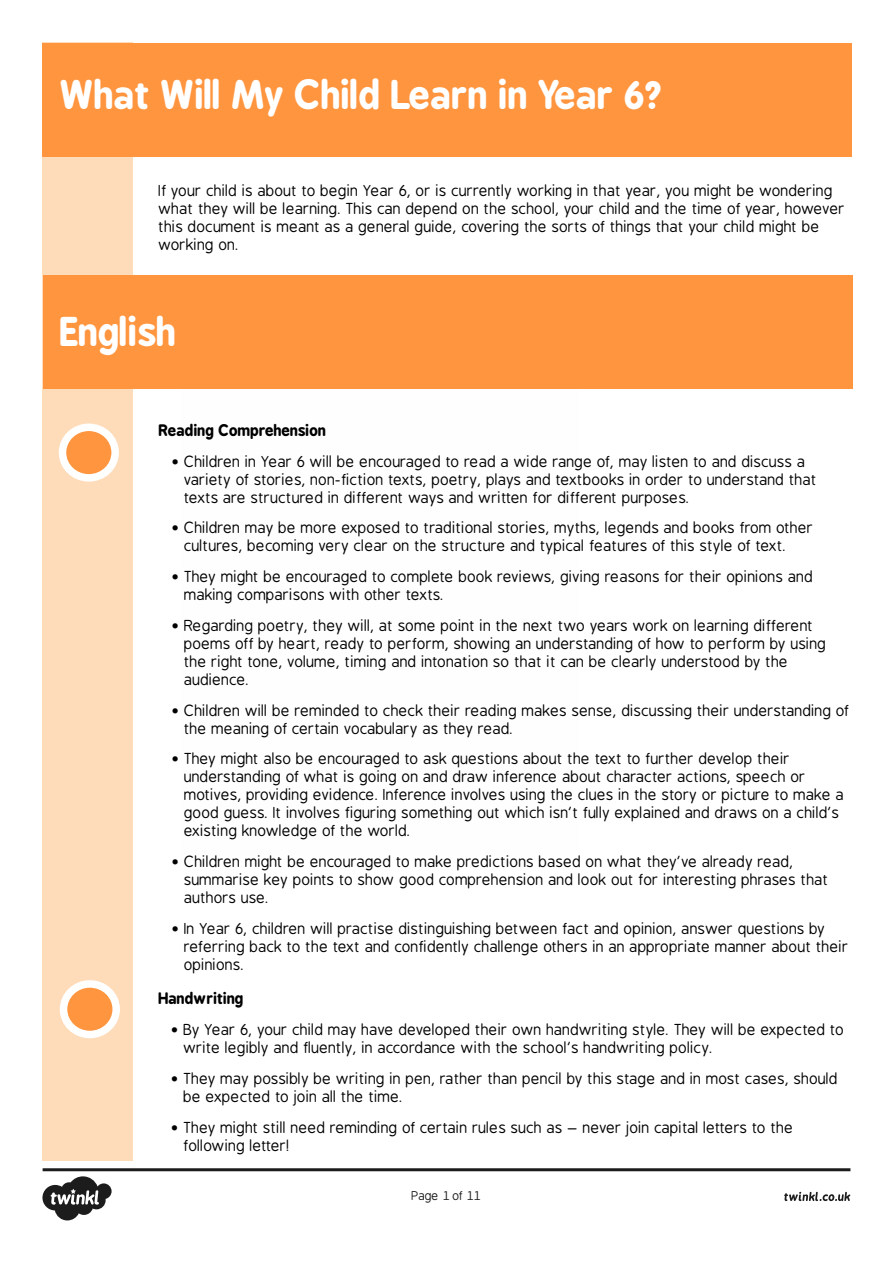
<style>
.page{position:relative;width:893px;height:1263px;background:#fff}
.page>*{position:absolute;margin:0;border:0;box-sizing:border-box;transform-origin:0 0}
.t1{font:700 37.5px "B Preplay";color:#fff}
.t2{font:15px/18px "B Preplay";color:#000}
.t3{font:700 15px "B Preplay";color:#000}
.t4{font:12px "B Preplay";letter-spacing:-.025em;color:#1c1c1c}
</style>
<div class="page">
<div style="left:181px;top:319px;width:398px;height:536px;background:#fbfbfb"></div>
<svg style="left:42px;top:1168px;width:808px;height:52px"></svg>
<div style="left:43px;top:43px;width:90px;height:1118px;background:#ffdcb9"></div>
<div style="left:43px;top:43px;width:809px;height:113px;background:#ff953f"></div>
<div style="left:43px;top:275px;width:810px;height:114px;background:#ff953f"></div>
<div style="left:62px;top:427px;width:53px;height:51px;background:#ff953f;border-radius:50%"></div>
<div style="left:59px;top:423px;width:60px;height:59px;border:8px solid #fff;border-radius:50%"></div>
<div style="left:64px;top:984px;width:52px;height:50px;background:#ff953f;border-radius:50%"></div>
<div style="left:60px;top:980px;width:60px;height:58px;border:8px solid #fff;border-radius:50%"></div>
<h1 class="t1" style="left:60px;top:72px;width:605px">What Will My Child Learn in Year 6?</h1>
<p class="t2" style="left:159px;top:182px;width:688px">If your child is about to begin Year 6, or is currently working in that year, you might be wondering what they will be learning. This can depend on the school, your child and the time of year, however this document is meant as a general guide, covering the sorts of things that your child might be working on.</p>
<h1 class="t1" style="left:60px;top:309px;width:117px">English</h1>
<p class="t3" style="left:159px;top:421px;width:169px">Reading Comprehension</p>
<p class="t2" style="left:184px;top:453px;width:634px;text-indent:-13px">• Children in Year 6 will be encouraged to read a wide range of, may listen to and discuss a variety of stories, non-fiction texts, poetry, plays and textbooks in order to understand that texts are structured in different ways and written for different purposes.</p>
<p class="t2" style="left:184px;top:519px;width:631px;text-indent:-13px">• Children may be more exposed to traditional stories, myths, legends and books from other cultures, becoming very clear on the structure and typical features of this style of text.</p>
<p class="t2" style="left:184px;top:568px;width:630px;text-indent:-13px">• They might be encouraged to complete book reviews, giving reasons for their opinions and making comparisons with other texts.</p>
<p class="t2" style="left:184px;top:617px;width:644px;text-indent:-13px">• Regarding poetry, they will, at some point in the next two years work on learning different poems off by heart, ready to perform, showing an understanding of how to perform by using the right tone, volume, timing and intonation so that it can be clearly understood by the audience.</p>
<p class="t2" style="left:184px;top:702px;width:667px;text-indent:-13px">• Children will be reminded to check their reading makes sense, discussing their understanding of the meaning of certain vocabulary as they read.</p>
<p class="t2" style="left:184px;top:750px;width:662px;text-indent:-13px">• They might also be encouraged to ask questions about the text to further develop their understanding of what is going on and draw inference about character actions, speech or motives, providing evidence. Inference involves using the clues in the story or picture to make a good guess. It involves figuring something out which isn’t fully explained and draws on a child’s existing knowledge of the world.</p>
<p class="t2" style="left:184px;top:853px;width:646px;text-indent:-13px">• Children might be encouraged to make predictions based on what they’ve already read, summarise key points to show good comprehension and look out for interesting phrases that authors use.</p>
<p class="t2" style="left:184px;top:920px;width:666px;text-indent:-13px">• In Year 6, children will practise distinguishing between fact and opinion, answer questions by referring back to the text and confidently challenge others in an appropriate manner about their opinions.</p>
<p class="t3" style="left:158px;top:990px;width:87px">Handwriting</p>
<p class="t2" style="left:184px;top:1021px;width:662px;text-indent:-13px">• By Year 6, your child may have developed their own handwriting style. They will be expected to write legibly and fluently, in accordance with the school’s handwriting policy.</p>
<p class="t2" style="left:184px;top:1070px;width:656px;text-indent:-13px">• They may possibly be writing in pen, rather than pencil by this stage and in most cases, should be expected to join all the time.</p>
<p class="t2" style="left:184px;top:1119px;width:611px;text-indent:-13px">• They might still need reminding of certain rules such as – never join capital letters to the following letter!</p>
<p class="t4" style="left:412px;top:1189px;width:71px">Page 1 of 11</p>
</div>
